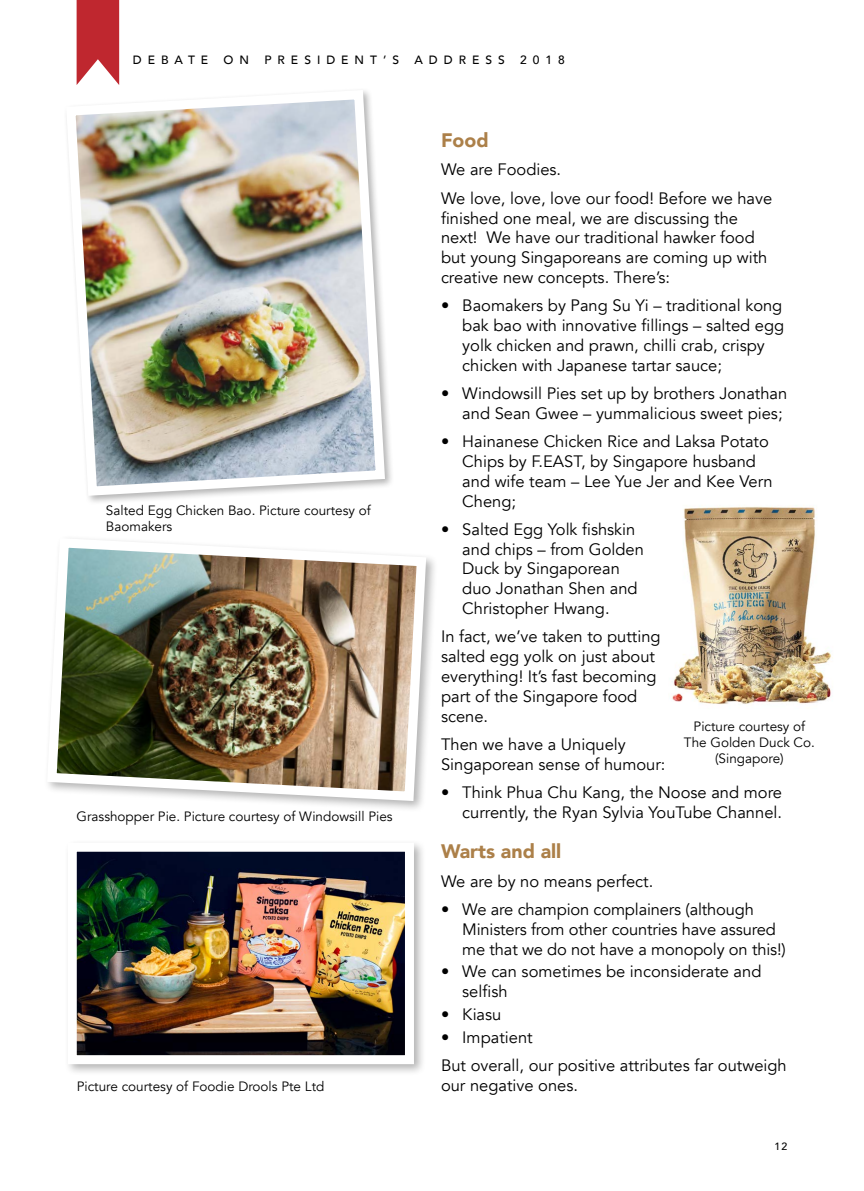
<style>
.page{position:relative;width:864px;height:1191px;background:#fff}
.page>*{position:absolute;margin:0;border:0;box-sizing:border-box;transform-origin:0 0}
.t1{font:900 19.5px "Avenir";color:#ac8049}
.t2{font:16.5px/19.8px "Avenir";color:#000}
.t3{font:13.5px/16.2px "Avenir";color:#000;text-align:center}
.t4{font:500 12px "Avenir";letter-spacing:.5em;color:#000}
.t5{font:500 10.5px "Avenir";color:#000}
</style>
<div class="page">
<svg style="left:77px;top:0;width:42px;height:85px;background:#c8484e"></svg>
<img style="left:672px;top:505px;width:161px;height:200px">
<img style="left:66px;top:90px;width:323px;height:410px">
<img style="left:48px;top:542px;width:383px;height:264px">
<div style="left:64px;top:839px;width:362px;height:237px;background:#000;opacity:.3"></div>
<img style="left:78px;top:852px;width:326px;height:202px">
<div style="left:68px;top:842px;width:346px;height:222px;border:9px solid #fff"></div>
<p class="t4" style="left:133px;top:50px;width:77px">DEBATE</p>
<p class="t4" style="left:223px;top:50px;width:27px">O N</p>
<p class="t4" style="left:264px;top:50px;width:136px">PRESIDENT’S</p>
<p class="t4" style="left:414px;top:50px;width:92px">ADDRESS</p>
<p class="t4" style="left:520px;top:50px;width:46px">2018</p>
<p class="t3" style="left:106px;top:502px;width:266px;text-align:left">Salted Egg Chicken Bao. Picture courtesy of<br>Baomakers</p>
<p class="t3" style="left:77px;top:808px;width:317px">Grasshopper Pie. Picture courtesy of Windowsill Pies</p>
<p class="t3" style="left:77px;top:1078px;width:249px">Picture courtesy of Foodie Drools Pte Ltd</p>
<p class="t1" style="left:441px;top:124px;width:49px">Food</p>
<p class="t2" style="left:441px;top:156px;width:333px;line-height:28.3px">We are Foodies.<br>We love, love, love our food! Before we have</p>
<p class="t2" style="left:441px;top:208px;width:328px">finished one meal, we are discussing the next! We have our traditional hawker food but young Singaporeans are coming up with creative new concepts. There’s:</p>
<p class="t2" style="left:462px;top:296px;width:323px;text-indent:-21px">• Baomakers by Pang Su Yi – traditional kong bak bao with innovative fillings – salted egg yolk chicken and prawn, chilli crab, crispy chicken with Japanese tartar sauce;</p>
<p class="t2" style="left:441px;top:384px;width:348px;text-align:right">• Windowsill Pies set up by brothers Jonathan and Sean Gwee – yummalicious sweet pies;</p>
<p class="t2" style="left:462px;top:432px;width:312px;text-indent:-21px">• Hainanese Chicken Rice and Laksa Potato<br>Chips by F.EAST, by Singapore husband and wife team – Lee Yue Jer and Kee Vern<br>Cheng;</p>
<p class="t2" style="left:462px;top:519px;width:183px;text-indent:-21px">• Salted Egg Yolk fishskin and chips – from Golden<br>Duck by Singaporean duo Jonathan Shen and<br>Christopher Hwang.</p>
<p class="t2" style="left:441px;top:627px;width:221px">In fact, we’ve taken to putting salted egg yolk on just about everything! It’s fast becoming part of the Singapore food scene.</p>
<p class="t2" style="left:441px;top:734px;width:226px">Then we have a Uniquely<br>Singaporean sense of humour:</p>
<p class="t2" style="left:441px;top:782px;width:342px;text-align:right">• Think Phua Chu Kang, the Noose and more currently, the Ryan Sylvia YouTube Channel.</p>
<p class="t1" style="left:441px;top:835px;width:122px">Warts and all</p>
<p class="t2" style="left:441px;top:871px;width:214px">We are by no means perfect.</p>
<p class="t2" style="left:462px;top:899px;width:325px;text-indent:-21px">• We are champion complainers (although<br>Ministers from other countries have assured me that we do not have a monopoly on this!)</p>
<p class="t2" style="left:462px;top:962px;width:300px;text-indent:-21px">• We can sometimes be inconsiderate and selfish</p>
<p class="t2" style="left:441px;top:1004px;width:62px">• Kiasu</p>
<p class="t2" style="left:441px;top:1023px;width:347px;line-height:28.3px">• Impatient<br>But overall, our positive attributes far outweigh</p>
<p class="t2" style="left:441px;top:1075px;width:138px">our negative ones.</p>
<p class="t3" style="left:683px;top:718px;width:132px">Picture courtesy of<br>The Golden Duck Co. (Singapore)</p>
<p class="t5" style="left:774px;top:1137px;width:14px">12</p>
</div>
